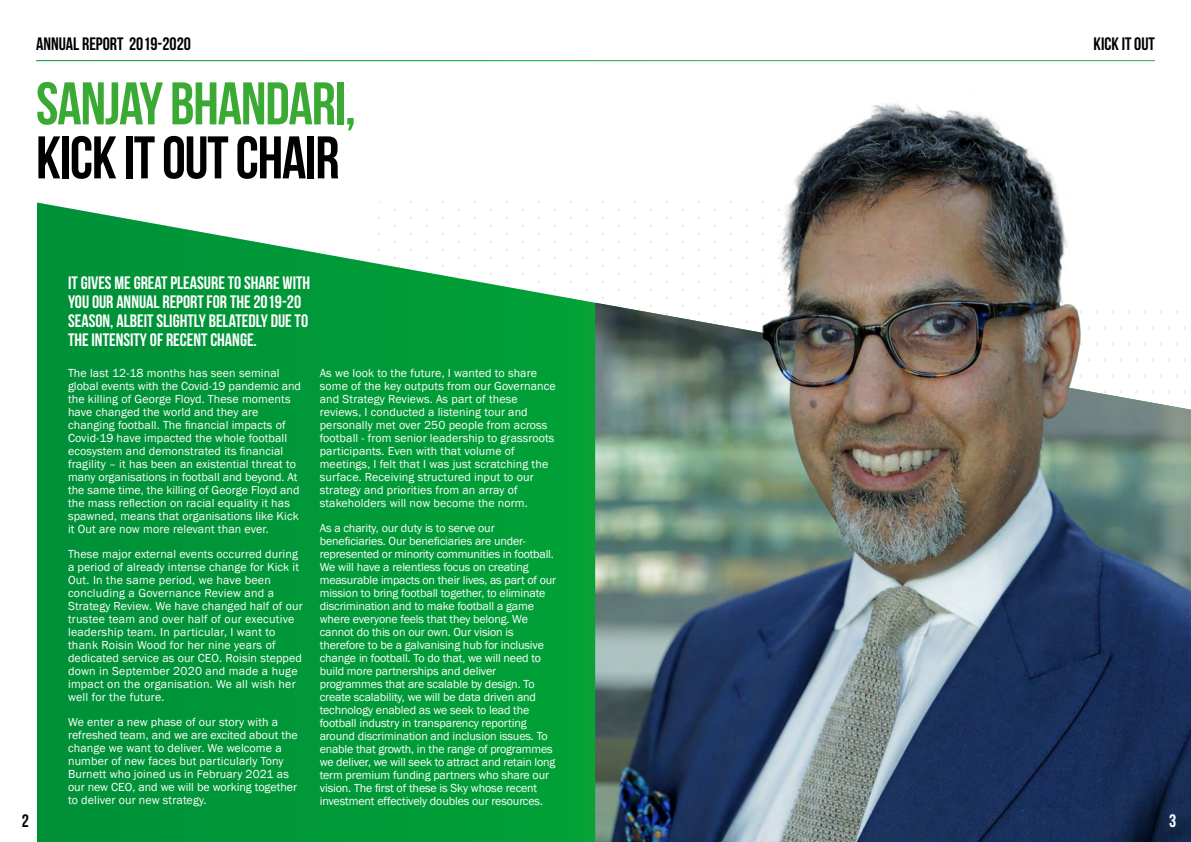
<style>
.page{position:relative;width:1191px;height:842px;background:#fff}
.page>*{position:absolute;margin:0;border:0;box-sizing:border-box;transform-origin:0 0}
.t1{font:700 60px "Bebas Neue";letter-spacing:-.02em;color:#3aaa35}
.t2{font:700 60px "Bebas Neue";letter-spacing:-.02em;color:#000}
.t3{font:18px/19px "Bebas Neue";color:#fff}
.t4{font:18px "Bebas Neue";color:#000}
.t5{font:12px/13px "Franklin Gothic";color:#fff}
.t6{font:12px/13px "Franklin Gothic";letter-spacing:.02em;color:#fff}
</style>
<div class="page">
<svg style="left:37px;top:201px;width:558px;height:641px;background:#14a047"></svg>
<img style="left:595px;top:61px;width:596px;height:781px">
<h2 class="t4" style="left:36px;top:33px;width:156px">ANNUAL REPORT 2019-2020</h2>
<h1 class="t1" style="left:36px;top:71px;width:321px">SANJAY BHANDARI,</h1>
<h1 class="t2" style="left:36px;top:125px;width:305px">KICK IT OUT CHAIR</h1>
<h2 class="t4" style="left:22px;top:811px;width:9px">2</h2>
<h2 class="t3" style="left:68px;top:273px;width:244px">IT GIVES ME GREAT PLEASURE TO SHARE WITH YOU OUR ANNUAL REPORT FOR THE 2019-20<br>SEASON, ALBEIT SLIGHTLY BELATEDLY DUE TO THE INTENSITY OF RECENT CHANGE.</h2>
<p class="t5" style="left:68px;top:367px;width:234px">The last 12-18 months has seen seminal global events with the Covid-19 pandemic and the killing of George Floyd. These moments have changed the world and they are changing football. The financial impacts of Covid-19 have impacted the whole football ecosystem and demonstrated its financial fragility – it has been an existential threat to many organisations in football and beyond. At the same time, the killing of George Floyd and the mass reflection on racial equality it has spawned, means that organisations like Kick it Out are now more relevant than ever.</p>
<p class="t6" style="left:68px;top:548px;width:236px">These major external events occurred during a period of already intense change for Kick it Out. In the same period, we have been concluding a Governance Review and a Strategy Review. We have changed half of our trustee team and over half of our executive leadership team. In particular, I want to thank Roisin Wood for her nine years of dedicated service as our CEO. Roisin stepped down in September 2020 and made a huge impact on the organisation. We all wish her well for the future.</p>
<p class="t5" style="left:68px;top:716px;width:231px">We enter a new phase of our story with a refreshed team, and we are excited about the change we want to deliver. We welcome a number of new faces but particularly Tony Burnett who joined us in February 2021 as our new CEO, and we will be working together to deliver our new strategy.</p>
<p class="t5" style="left:320px;top:367px;width:237px">As we look to the future, I wanted to share some of the key outputs from our Governance and Strategy Reviews. As part of these reviews, I conducted a listening tour and personally met over 250 people from across football - from senior leadership to grassroots participants. Even with that volume of meetings, I felt that I was just scratching the surface. Receiving structured input to our strategy and priorities from an array of stakeholders will now become the norm.</p>
<p class="t5" style="left:320px;top:522px;width:238px">As a charity, our duty is to serve our beneficiaries. Our beneficiaries are under&shy;represented or minority communities in football.<br>We will have a relentless focus on creating measurable impacts on their lives, as part of our mission to bring football together, to eliminate discrimination and to make football a game where everyone feels that they belong. We cannot do this on our own. Our vision is therefore to be a galvanising hub for inclusive change in football. To do that, we will need to build more partnerships and deliver programmes that are scalable by design. To create scalability, we will be data driven and technology enabled as we seek to lead the football industry in transparency reporting around discrimination and inclusion issues. To enable that growth, in the range of programmes we deliver, we will seek to attract and retain long term premium funding partners who share our vision. The first of these is Sky whose recent investment effectively doubles our resources.</p>
<h2 class="t4" style="left:1093px;top:33px;width:63px">KICK IT OUT</h2>
<h2 class="t3" style="left:1169px;top:811px;width:9px">3</h2>
</div>
